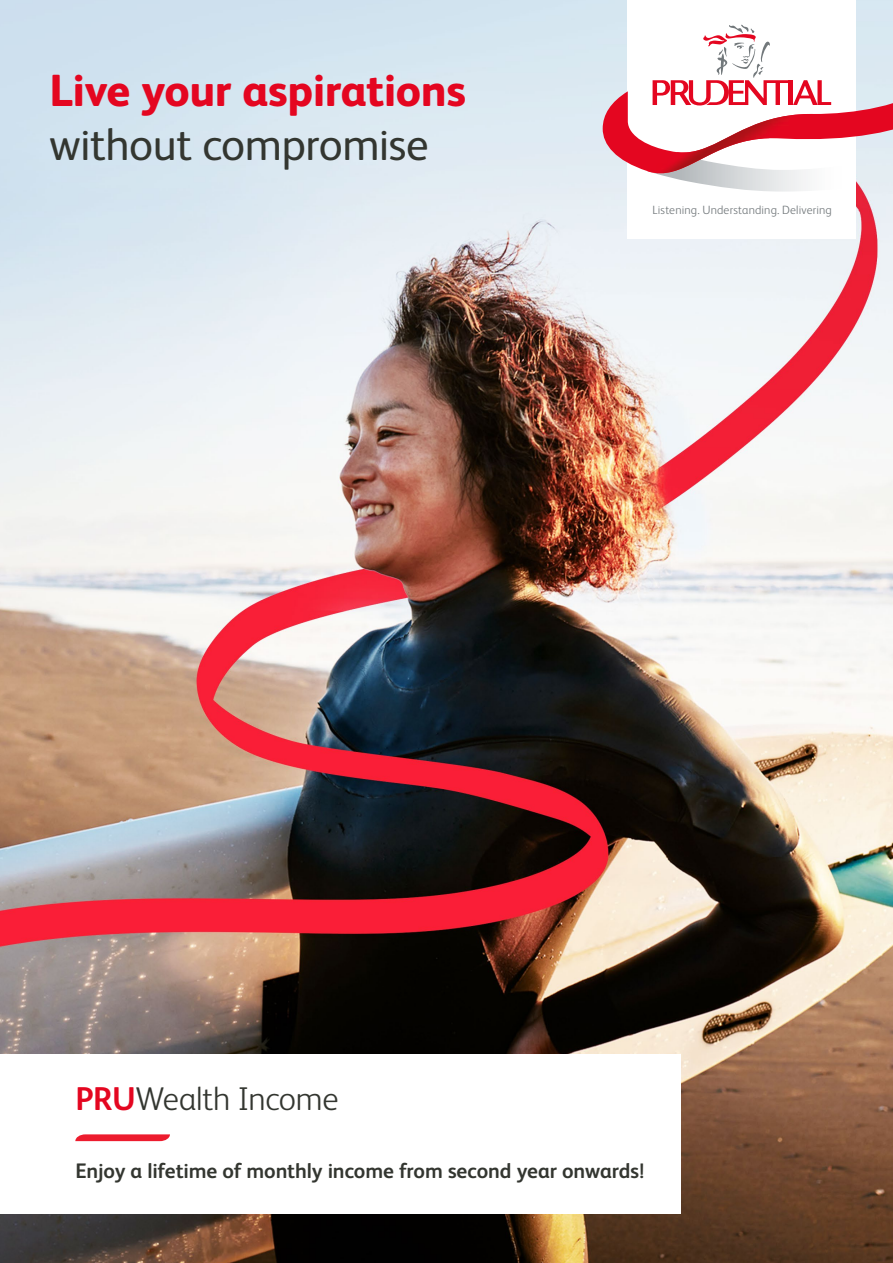
<style>
.page{position:relative;width:893px;height:1263px;background:#fff}
.page>*{position:absolute;margin:0;border:0;box-sizing:border-box;transform-origin:0 0}
.t1{font:800 45px "FS Albert";letter-spacing:-.01em;color:#e40620}
.t2{font:45px "FS Albert";letter-spacing:-.01em;color:#333630}
.t3{font:300 33px "FS Albert";letter-spacing:-.005em;color:#333630}
.t4{font:700 21px "FS Albert";letter-spacing:-.01em;color:#333630}
.t5{font:300 12px "FS Albert";letter-spacing:.015em;color:#72787b}
.s1{font-weight:700;color:#e40620}
</style>
<div class="page">
<img style="left:0;top:0;width:893px;height:1263px">
<div style="left:0;top:1054px;width:680px;height:159px;background:#fff"></div>
<svg style="left:75px;top:1134px;width:95px;height:7px"></svg>
<div style="left:628px;top:0;width:228px;height:239px;background:#fff"></div>
<svg style="left:603px;top:25px;width:290px;height:167px"></svg>
<h1 class="t1" style="left:50px;top:58px;width:418px">Live your aspirations</h1>
<h1 class="t2" style="left:50px;top:115px;width:381px">without compromise</h1>
<p class="t5" style="left:653px;top:202px;width:181px">Listening. Understanding. Delivering</p>
<h2 class="t3" style="left:75px;top:1077px;width:265px"><span class="s1">PRU</span>Wealth Income</h2>
<p class="t4" style="left:75px;top:1156px;width:570px">Enjoy a lifetime of monthly income from second year onwards!</p>
</div>
